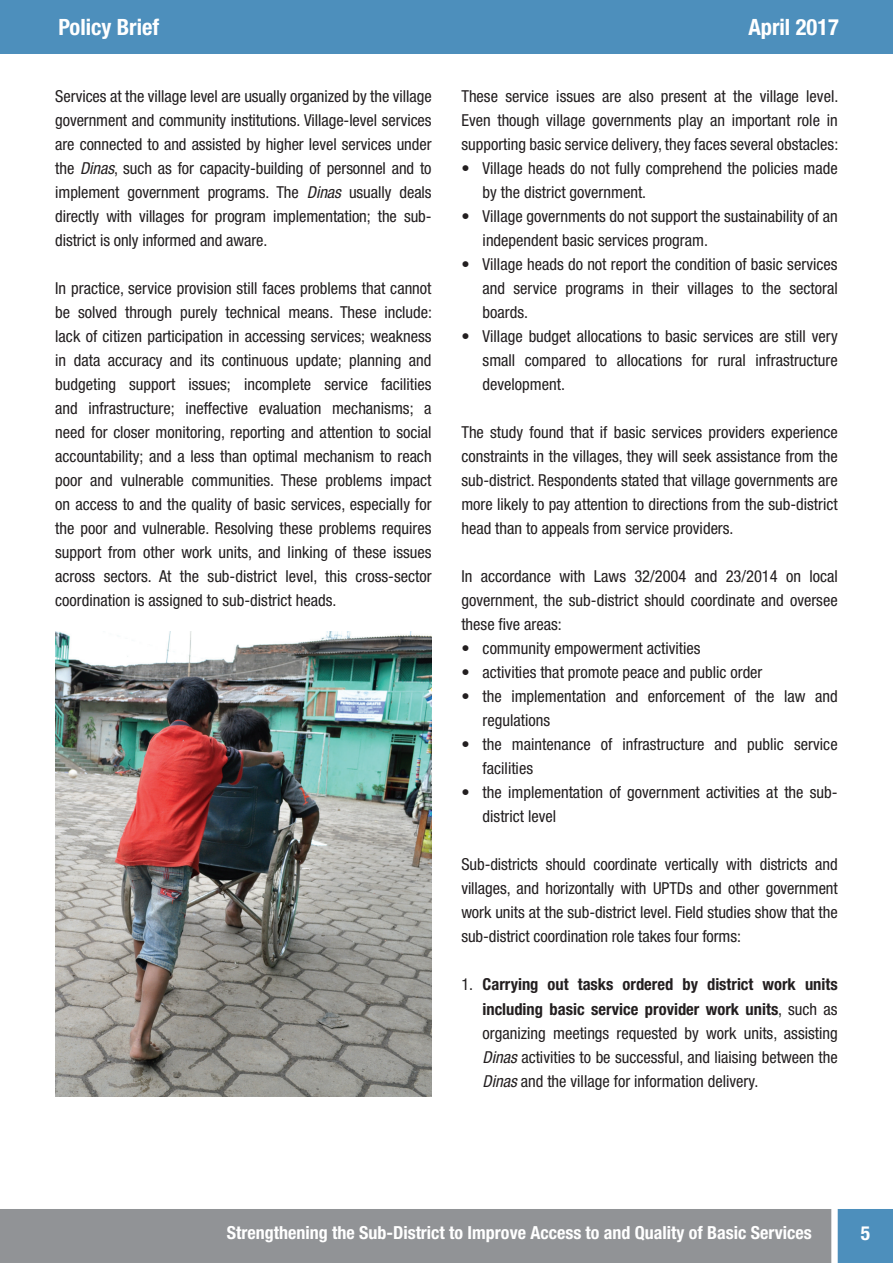
<style>
.page{position:relative;width:893px;height:1263px;background:#fff}
.page>*{position:absolute;margin:0;border:0;box-sizing:border-box;transform-origin:0 0}
.t1{font:700 condensed 22.5px "Helvetica Neue LT Std";color:#fff}
.t2{font:700 condensed 19.5px "Helvetica Neue LT Std";color:#fff}
.t3{font:700 condensed 18px "Helvetica Neue LT Std";color:#fff}
.t4{font:condensed 16.5px/24px "Helvetica Neue LT Std";color:#231f20;text-align:justify}
.s1{font-style:italic}
.s2{font-weight:700}
</style>
<div class="page">
<div style="left:838px;top:1209px;width:55px;height:54px;background:#4d8fbc"></div>
<div style="left:0;top:0;width:893px;height:54px;background:#4d8fbc"></div>
<div style="left:0;top:1209px;width:831px;height:54px;background:#919396"></div>
<img style="left:55px;top:631px;width:377px;height:465px">
<h1 class="t1" style="left:58px;top:13px;width:102px">Policy Brief</h1>
<h1 class="t1" style="left:748px;top:13px;width:92px">April 2017</h1>
<p class="t4" style="left:55px;top:84px;width:378px">Services at the village level are usually organized by the village government and community institutions. Village-level services are connected to and assisted by higher level services under the <span class="s1">Dinas</span>, such as for capacity-building of personnel and to implement government programs. The <span class="s1">Dinas</span> usually deals directly with villages for program implementation; the sub&shy;district is only informed and aware.</p>
<p class="t4" style="left:55px;top:276px;width:378px">In practice, service provision still faces problems that cannot be solved through purely technical means. These include: lack of citizen participation in accessing services; weakness in data accuracy and its continuous update; planning and budgeting support issues; incomplete service facilities and infrastructure; ineffective evaluation mechanisms; a need for closer monitoring, reporting and attention to social accountability; and a less than optimal mechanism to reach poor and vulnerable communities. These problems impact on access to and the quality of basic services, especially for the poor and vulnerable. Resolving these problems requires support from other work units, and linking of these issues across sectors. At the sub-district level, this cross-sector coordination is assigned to sub-district heads.</p>
<p class="t4" style="left:461px;top:84px;width:378px">These service issues are also present at the village level.<br>Even though village governments play an important role in supporting basic service delivery, they faces several obstacles:</p>
<p class="t4" style="left:483px;top:156px;width:357px;text-indent:-21px">• Village heads do not fully comprehend the policies made by the district government.</p>
<p class="t4" style="left:483px;top:204px;width:357px;text-indent:-21px">• Village governments do not support the sustainability of an independent basic services program.</p>
<p class="t4" style="left:483px;top:252px;width:357px;text-indent:-21px">• Village heads do not report the condition of basic services and service programs in their villages to the sectoral boards.</p>
<p class="t4" style="left:483px;top:324px;width:357px;text-indent:-21px">• Village budget allocations to basic services are still very small compared to allocations for rural infrastructure development.</p>
<p class="t4" style="left:461px;top:420px;width:378px">The study found that if basic services providers experience constraints in the villages, they will seek assistance from the sub-district. Respondents stated that village governments are more likely to pay attention to directions from the sub-district head than to appeals from service providers.</p>
<p class="t4" style="left:461px;top:564px;width:378px">In accordance with Laws 32/2004 and 23/2014 on local government, the sub-district should coordinate and oversee these five areas:</p>
<p class="t4" style="left:461px;top:636px;width:241px">• community empowerment activities</p>
<p class="t4" style="left:461px;top:660px;width:303px">• activities that promote peace and public order</p>
<p class="t4" style="left:483px;top:684px;width:357px;text-indent:-21px">• the implementation and enforcement of the law and regulations</p>
<p class="t4" style="left:483px;top:732px;width:357px;text-indent:-21px">• the maintenance of infrastructure and public service facilities</p>
<p class="t4" style="left:483px;top:780px;width:357px;text-indent:-21px">• the implementation of government activities at the sub&shy;district level</p>
<p class="t4" style="left:461px;top:852px;width:378px">Sub-districts should coordinate vertically with districts and villages, and horizontally with UPTDs and other government work units at the sub-district level. Field studies show that the sub-district coordination role takes four forms:</p>
<p class="t4" style="left:483px;top:972px;width:357px;text-indent:-21px">1. <span class="s2">Carrying out tasks ordered by district work units including basic service provider work units</span>, such as organizing meetings requested by work units, assisting <span class="s1">Dinas</span> activities to be successful, and liaising between the <span class="s1">Dinas</span> and the village for information delivery.</p>
<p class="t3" style="left:227px;top:1221px;width:586px">Strengthening the Sub-District to Improve Access to and Quality of Basic Services</p>
<p class="t2" style="left:861px;top:1221px;width:11px">5</p>
</div>
